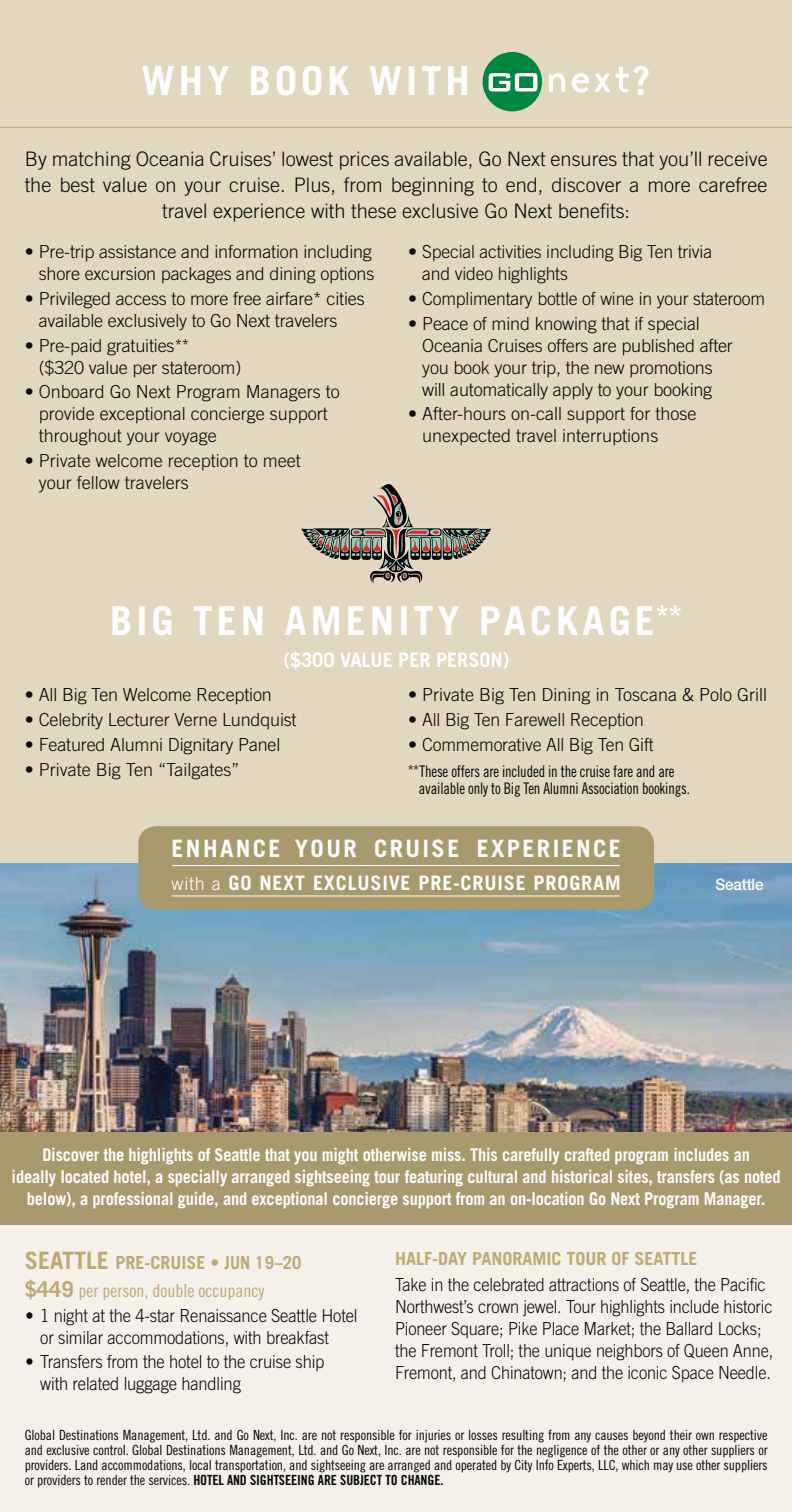
<style>
.page{position:relative;width:792px;height:1512px;background:#e2d7bf}
.page>*{position:absolute;margin:0;border:0;box-sizing:border-box;transform-origin:0 0}
.t1{font:700 40px "Trade Gothic LT Std";letter-spacing:.1em;color:#fff}
.t2{font:700 24px "Trade Gothic LT Std";letter-spacing:.1em;color:#fff}
.t3{font:300 20px/26px "Trade Gothic LT Std";color:#040809;text-align:center}
.t4{font:700 20px "Trade Gothic LT Std";letter-spacing:.04em;color:#fff}
.t5{font:700 20px "Trade Gothic LT Std";color:#fff}
.t6{font:300 18px/22px "Trade Gothic LT Std";letter-spacing:-.01em;color:#040809}
.t7{font:300 18px/22px "Trade Gothic LT Std";letter-spacing:-.01em;color:#040809;scale:.91 1}
.t8{font:300 18px/22px "Trade Gothic LT Std";letter-spacing:-.01em;color:#040809;scale:.92 1}
.t9{font:700 18px "Trade Gothic LT Std";color:#bfa874}
.t10{font:18px "Trade Gothic LT Std Cn 18";color:#bfa874}
.t11{font:700 17.6px/22px "Trade Gothic LT Std";letter-spacing:-.01em;color:#fff;text-align:center;scale:.93 1}
.t12{font:16px/17px "Trade Gothic LT Std Cn 18";letter-spacing:-.01em;color:#040809;scale:.92 1}
.t13{font:500 16px "Helvetica Neue LT Std";letter-spacing:-.01em;color:#fff;scale:.95 1}
.t14{font:14px/15px "Trade Gothic LT Std Cn 18";letter-spacing:-.01em;color:#040809;text-align:justify}
.t15{font:14px "Trade Gothic LT Std Bd Cn 20";letter-spacing:-.01em;color:#040809}
.s1{font-size:14px}
.s2{font-weight:300;font-size:18px}
.s3{font-size:24px}
.s4{font-family:"Trade Gothic LT Std";font-weight:700;font-size:22px}
.s5{font-family:"Trade Gothic LT Std Cn 18"}
</style>
<div class="page">
<hr style="left:0;top:127px;width:792px;height:1px;background:#bfa874">
<svg style="left:549px;top:73px;width:16px;height:19px"></svg>
<svg style="left:572px;top:67px;width:57px;height:26px"></svg>
<div style="left:482px;top:52px;width:60px;height:59px;background:#008643;border-radius:50%"></div>
<svg style="left:488px;top:73px;width:49px;height:18px"></svg>
<div style="left:0;top:939px;width:792px;height:573px;background:#f5f1ea"></div>
<img style="left:0;top:864px;width:792px;height:268px">
<div style="left:138px;top:826px;width:516px;height:84px;background:#a99a6e;border-radius:18px"></div>
<hr style="left:172px;top:895px;width:448px;height:1px;background:#fff">
<hr style="left:172px;top:865px;width:448px;height:1px;background:#fff">
<div style="left:0;top:1132px;width:792px;height:93px;background:#a99a6e"></div>
<svg style="left:301px;top:484px;width:190px;height:100px"></svg>
<h1 class="t1" style="left:142px;top:67px;width:330px">WHY BOOK WITH</h1>
<h1 class="t1" style="left:633px;top:67px;width:19px">?</h1>
<p class="t3" style="left:25px;top:148px;width:744px">By matching Oceania Cruises’ lowest prices available, Go Next ensures that you’ll receive the best value on your cruise. Plus, from beginning to end, discover a more carefree travel experience with these exclusive Go Next benefits:</p>
<p class="t6" style="left:25px;top:243px;width:351px;text-align:right">• Pre-trip assistance and information including shore excursion packages and dining options</p>
<p class="t6" style="left:39px;top:289px;width:327px;text-indent:-14px">• Privileged access to more free airfare* cities available exclusively to Go Next travelers</p>
<p class="t6" style="left:39px;top:336px;width:204px;text-indent:-14px">• Pre-paid gratuities**<br>($320 value per stateroom)</p>
<p class="t6" style="left:39px;top:383px;width:303px;text-indent:-14px">• Onboard Go Next Program Managers to provide exceptional concierge support throughout your voyage</p>
<p class="t6" style="left:39px;top:452px;width:264px;text-indent:-14px">• Private welcome reception to meet your fellow travelers</p>
<p class="t6" style="left:422px;top:243px;width:291px;text-indent:-14px">• Special activities including Big Ten trivia and video highlights</p>
<p class="t6" style="left:408px;top:289px;width:358px">• Complimentary bottle of wine in your stateroom</p>
<p class="t6" style="left:422px;top:314px;width:312px;text-indent:-14px">• Peace of mind knowing that if special Oceania Cruises offers are published after you book your trip, the new promotions will automatically apply to your booking</p>
<p class="t6" style="left:422px;top:405px;width:276px;text-indent:-14px">• After-hours on-call support for those unexpected travel interruptions</p>
<h1 class="t1" style="left:110px;top:607px;width:574px">BIG TEN AMENITY PACKAGE<sup>**</sup></h1>
<p class="t5" style="left:283px;top:652px;width:228px">($300 VALUE PER PERSON)</p>
<p class="t6" style="left:25px;top:686px;width:249px">• All Big Ten Welcome Reception</p>
<p class="t6" style="left:25px;top:711px;width:273px">• Celebrity Lecturer Verne Lundquist</p>
<p class="t6" style="left:25px;top:736px;width:257px">• Featured Alumni Dignitary Panel</p>
<p class="t6" style="left:25px;top:760px;width:216px">• Private Big Ten “Tailgates”</p>
<p class="t6" style="left:408px;top:686px;width:360px">• Private Big Ten Dining in Toscana &amp; Polo Grill</p>
<p class="t6" style="left:408px;top:711px;width:237px">• All Big Ten Farewell Reception</p>
<p class="t6" style="left:408px;top:736px;width:247px">• Commemorative All Big Ten Gift</p>
<p class="t12" style="left:419px;top:765px;width:296px;text-indent:-11px"><span class="s1">**</span>These offers are included in the cruise fare and are available only to Big Ten Alumni Association bookings.</p>
<h2 class="t2" style="left:172px;top:839px;width:451px">ENHANCE YOUR CRUISE EXPERIENCE</h2>
<p class="t4" style="left:172px;top:876px;width:450px"><span class="s2">with a</span> GO NEXT EXCLUSIVE PRE-CRUISE PROGRAM</p>
<p class="t13" style="left:715px;top:875px;width:52px">Seattle</p>
<p class="t11" style="left:12px;top:1146px;width:828px">Discover the highlights of Seattle that you might otherwise miss. This carefully crafted program includes an<br>ideally located hotel, a specially arranged sightseeing tour featuring cultural and historical sites, transfers (as noted below), a professional guide, and exceptional concierge support from an on-location Go Next Program Manager.</p>
<p class="t9" style="left:25px;top:1256px;width:278px"><span class="s3">SEATTLE</span> PRE-CRUISE • JUN 19–20</p>
<p class="t10" style="left:25px;top:1284px;width:241px"><span class="s4">$449</span> per person, double occupancy</p>
<p class="t8" style="left:40px;top:1307px;width:346px;text-indent:-15px">• 1 night at the 4-star Renaissance Seattle Hotel or similar accommodations, with breakfast</p>
<p class="t8" style="left:40px;top:1352px;width:310px;text-indent:-15px">• Transfers from the hotel to the cruise ship with related luggage handling</p>
<p class="t9" style="left:395px;top:1252px;width:304px">HALF-DAY PANORAMIC TOUR OF SEATTLE</p>
<p class="t7" style="left:395px;top:1276px;width:417px">Take in the celebrated attractions of Seattle, the Pacific Northwest’s crown jewel. Tour highlights include historic Pioneer Square; Pike Place Market; the Ballard Locks; the Fremont Troll; the unique neighbors of Queen Anne, Fremont, and Chinatown; and the iconic Space Needle.</p>
<p class="t14" style="left:25px;top:1429px;width:744px">Global Destinations Management, Ltd. and Go Next, Inc. are not responsible for injuries or losses resulting from any causes beyond their own respective and exclusive control. Global Destinations Management, Ltd. and Go Next, Inc. are not responsible for the negligence of the other or any other suppliers or providers. Land accommodations, local transportation, and sightseeing are arranged and operated by City Info Experts, LLC, which may use other suppliers</p>
<p class="t15" style="left:25px;top:1472px;width:420px"><span class="s5">or providers to render the services.</span> HOTEL AND SIGHTSEEING ARE SUBJECT TO CHANGE.</p>
</div>
